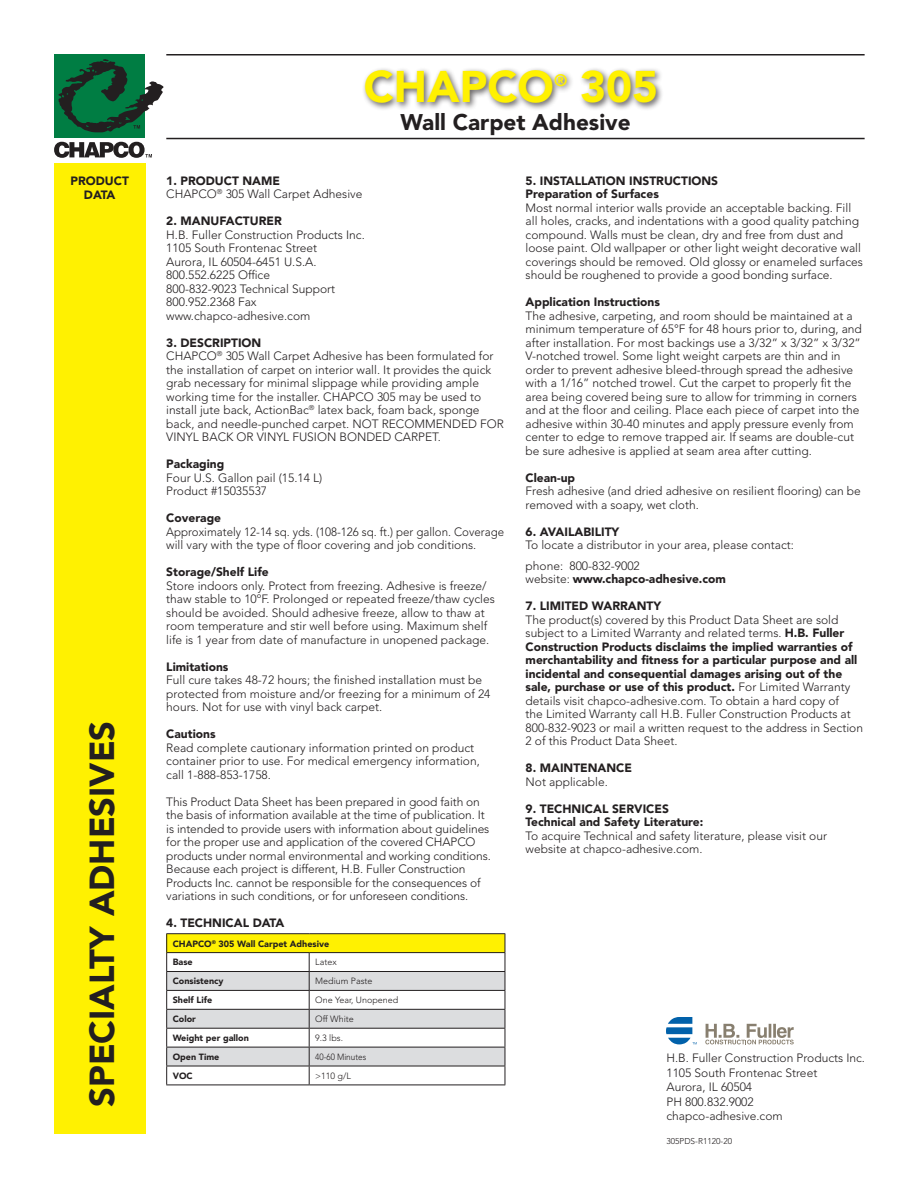
<style>
.page{position:relative;width:918px;height:1188px;background:#fff}
.page>*{position:absolute;margin:0;border:0;box-sizing:border-box;transform-origin:0 0}
.t1{font:900 43.95px "Avenir LT Std";color:#fff101}
.t2{font:900 34.5px "Avenir LT Std";color:#231f20}
.t3{font:900 22.5px "Avenir LT Std";color:#231f20}
.t4{font:900 16.5px "Avenir LT Std";color:#fff101}
.t5{font:300 12px/13.5px "Avenir LT Std";color:#231f20}
.t6{font:900 12px "Avenir LT Std";color:#231f20}
.t7{font:300 12px/13.5px "Avenir LT Std";color:#231f20;scale:.96 1}
.t8{font:900 9px "Avenir LT Std";color:#231f20}
.t9{font:300 9px "Avenir LT Std";color:#231f20}
.t10{font:300 9px "Avenir LT Std";color:#231f20;scale:.91 1}
.t11{font:300 8.4px "Avenir LT Std";color:#231f20}
.s1{font-weight:300}
.s2{font-weight:900}
</style>
<div class="page">
<hr style="left:166px;top:933px;width:143px;height:1px;background:#231f20">
<hr style="left:309px;top:933px;width:196px;height:1px;background:#231f20">
<svg style="left:166px;top:934px;width:340px;height:151px"></svg>
<hr style="left:166px;top:1085px;width:143px;height:1px;background:#231f20">
<hr style="left:309px;top:1085px;width:196px;height:1px;background:#231f20">
<div style="left:54px;top:163px;width:91px;height:971px;background:#fff101"></div>
<hr style="left:166px;top:138px;width:699px;height:1px;background:#231f20">
<hr style="left:166px;top:54px;width:699px;height:2px;background:#231f20">
<div style="left:362px;top:67px;width:302px;height:44px;background:#231f20;opacity:.7"></div>
<svg style="left:705px;top:1024px;width:89px;height:20px"></svg>
<svg style="left:666px;top:1017px;width:31px;height:27px"></svg>
<div style="left:54px;top:54px;width:90px;height:84px;background:#007d43"></div>
<svg style="left:58px;top:59px;width:105px;height:74px"></svg>
<svg style="left:54px;top:142px;width:98px;height:16px"></svg>
<p class="t6" style="left:71px;top:173px;width:60px">PRODUCT</p>
<p class="t6" style="left:84px;top:188px;width:33px">DATA</p>
<p class="t2" style="left:81px;top:1107px;width:387px;rotate:-90deg">SPECIALTY ADHESIVES</p>
<p class="t1" style="left:364px;top:60px;width:192px">CHAPCO</p>
<p class="t4" style="left:554px;top:70px;width:15px">®</p>
<p class="t1" style="left:580px;top:60px;width:80px">305</p>
<p class="t3" style="left:401px;top:108px;width:232px">Wall Carpet Adhesive</p>
<p class="t6" style="left:166px;top:173px;width:115px">1. PRODUCT NAME</p>
<p class="t5" style="left:166px;top:187px;width:198px">CHAPCO<sup>®</sup> 305 Wall Carpet Adhesive</p>
<p class="t6" style="left:166px;top:214px;width:117px">2. MANUFACTURER</p>
<p class="t5" style="left:166px;top:228px;width:200px">H.B. Fuller Construction Products Inc.</p>
<p class="t5" style="left:166px;top:241px;width:152px">1105 South Frontenac Street</p>
<p class="t5" style="left:166px;top:255px;width:152px">Aurora, IL 60504-6451 U.S.A.</p>
<p class="t5" style="left:166px;top:268px;width:105px">800.552.6225 Office</p>
<p class="t5" style="left:166px;top:282px;width:170px">800-832-9023 Technical Support</p>
<p class="t5" style="left:166px;top:295px;width:92px">800.952.2368 Fax</p>
<p class="t5" style="left:166px;top:309px;width:146px">www.chapco-adhesive.com</p>
<p class="t6" style="left:166px;top:335px;width:97px">3. DESCRIPTION</p>
<p class="t5" style="left:166px;top:349px;width:339px">CHAPCO<sup>®</sup> 305 Wall Carpet Adhesive has been formulated for the installation of carpet on interior wall. It provides the quick grab necessary for minimal slippage while providing ample working time for the installer. CHAPCO 305 may be used to install jute back, ActionBac<sup>®</sup> latex back, foam back, sponge back, and needle-punched carpet. NOT RECOMMENDED FOR VINYL BACK OR VINYL FUSION BONDED CARPET.</p>
<p class="t6" style="left:166px;top:457px;width:60px">Packaging</p>
<p class="t5" style="left:166px;top:471px;width:157px">Four U.S. Gallon pail (15.14 L)</p>
<p class="t5" style="left:166px;top:484px;width:102px">Product #15035537</p>
<p class="t6" style="left:166px;top:511px;width:56px">Coverage</p>
<p class="t7" style="left:166px;top:525px;width:353px">Approximately 12-14 sq. yds. (108-126 sq. ft.) per gallon. Coverage will vary with the type of floor covering and job conditions.</p>
<p class="t6" style="left:166px;top:565px;width:104px">Storage/Shelf Life</p>
<p class="t5" style="left:166px;top:579px;width:330px">Store indoors only. Protect from freezing. Adhesive is freeze/ thaw stable to 10ºF. Prolonged or repeated freeze/thaw cycles should be avoided. Should adhesive freeze, allow to thaw at room temperature and stir well before using. Maximum shelf life is 1 year from date of manufacture in unopened package.</p>
<p class="t6" style="left:166px;top:659px;width:64px">Limitations</p>
<p class="t5" style="left:166px;top:673px;width:326px">Full cure takes 48-72 hours; the finished installation must be protected from moisture and/or freezing for a minimum of 24 hours. Not for use with vinyl back carpet.</p>
<p class="t6" style="left:166px;top:727px;width:51px">Cautions</p>
<p class="t5" style="left:166px;top:741px;width:315px">Read complete cautionary information printed on product container prior to use. For medical emergency information, call 1-888-853-1758.</p>
<p class="t5" style="left:166px;top:795px;width:326px">This Product Data Sheet has been prepared in good faith on the basis of information available at the time of publication. It is intended to provide users with information about guidelines for the proper use and application of the covered CHAPCO products under normal environmental and working conditions.<br>Because each project is different, H.B. Fuller Construction Products Inc. cannot be responsible for the consequences of variations in such conditions, or for unforeseen conditions.</p>
<p class="t6" style="left:166px;top:916px;width:119px">4. TECHNICAL DATA</p>
<p class="t8" style="left:173px;top:938px;width:158px">CHAPCO<sup>®</sup> 305 Wall Carpet Adhesive</p>
<p class="t8" style="left:173px;top:957px;width:21px">Base</p>
<p class="t9" style="left:315px;top:957px;width:23px">Latex</p>
<p class="t8" style="left:173px;top:976px;width:52px">Consistency</p>
<p class="t9" style="left:315px;top:976px;width:59px">Medium Paste</p>
<p class="t8" style="left:173px;top:995px;width:41px">Shelf Life</p>
<p class="t9" style="left:315px;top:995px;width:85px">One Year, Unopened</p>
<p class="t8" style="left:173px;top:1014px;width:25px">Color</p>
<p class="t9" style="left:315px;top:1014px;width:40px">Off White</p>
<p class="t8" style="left:173px;top:1032px;width:78px">Weight per gallon</p>
<p class="t9" style="left:315px;top:1033px;width:29px">9.3 lbs.</p>
<p class="t8" style="left:173px;top:1051px;width:48px">Open Time</p>
<p class="t10" style="left:315px;top:1052px;width:58px">40-60 Minutes</p>
<p class="t8" style="left:173px;top:1070px;width:21px">VOC</p>
<p class="t9" style="left:315px;top:1070px;width:37px">&gt;110 g/L</p>
<p class="t6" style="left:526px;top:173px;width:194px">5. INSTALLATION INSTRUCTIONS</p>
<p class="t6" style="left:526px;top:187px;width:135px">Preparation of Surfaces</p>
<p class="t5" style="left:526px;top:201px;width:339px">Most normal interior walls provide an acceptable backing. Fill all holes, cracks, and indentations with a good quality patching compound. Walls must be clean, dry and free from dust and loose paint. Old wallpaper or other light weight decorative wall coverings should be removed. Old glossy or enameled surfaces should be roughened to provide a good bonding surface.</p>
<p class="t6" style="left:526px;top:295px;width:136px">Application Instructions</p>
<p class="t5" style="left:526px;top:309px;width:338px">The adhesive, carpeting, and room should be maintained at a minimum temperature of 65°F for 48 hours prior to, during, and after installation. For most backings use a 3/32” x 3/32” x 3/32” V-notched trowel. Some light weight carpets are thin and in order to prevent adhesive bleed-through spread the adhesive with a 1/16” notched trowel. Cut the carpet to properly fit the area being covered being sure to allow for trimming in corners and at the floor and ceiling. Place each piece of carpet into the adhesive within 30-40 minutes and apply pressure evenly from center to edge to remove trapped air. If seams are double-cut be sure adhesive is applied at seam area after cutting.</p>
<p class="t6" style="left:526px;top:470px;width:51px">Clean-up</p>
<p class="t5" style="left:526px;top:484px;width:337px">Fresh adhesive (and dried adhesive on resilient flooring) can be removed with a soapy, wet cloth.</p>
<p class="t6" style="left:526px;top:524px;width:95px">6. AVAILABILITY</p>
<p class="t5" style="left:526px;top:538px;width:270px">To locate a distributor in your area, please contact:</p>
<p class="t5" style="left:526px;top:559px;width:116px">phone: 800-832-9002</p>
<p class="t6" style="left:526px;top:572px;width:202px"><span class="s1">website:</span> www.chapco-adhesive.com</p>
<p class="t6" style="left:526px;top:599px;width:137px">7. LIMITED WARRANTY</p>
<p class="t5" style="left:526px;top:613px;width:339px">The product(s) covered by this Product Data Sheet are sold subject to a Limited Warranty and related terms. <span class="s2">H.B. Fuller Construction Products disclaims the implied warranties of merchantability and fitness for a particular purpose and all incidental and consequential damages arising out of the sale, purchase or use of this product.</span> For Limited Warranty details visit chapco-adhesive.com. To obtain a hard copy of<br>the Limited Warranty call H.B. Fuller Construction Products at 800-832-9023 or mail a written request to the address in Section 2 of this Product Data Sheet.</p>
<p class="t6" style="left:526px;top:761px;width:108px">8. MAINTENANCE</p>
<p class="t5" style="left:526px;top:775px;width:84px">Not applicable.</p>
<p class="t6" style="left:526px;top:801px;width:145px">9. TECHNICAL SERVICES</p>
<p class="t6" style="left:526px;top:815px;width:179px">Technical and Safety Literature:</p>
<p class="t5" style="left:526px;top:829px;width:303px">To acquire Technical and safety literature, please visit our website at chapco-adhesive.com.</p>
<p class="t5" style="left:667px;top:1052px;width:200px">H.B. Fuller Construction Products Inc.</p>
<p class="t5" style="left:667px;top:1066px;width:152px">1105 South Frontenac Street</p>
<p class="t5" style="left:667px;top:1080px;width:87px">Aurora, IL 60504</p>
<p class="t5" style="left:667px;top:1095px;width:89px">PH 800.832.9002</p>
<p class="t5" style="left:667px;top:1109px;width:118px">chapco-adhesive.com</p>
<p class="t11" style="left:667px;top:1137px;width:67px">305PDS-R1120-20</p>
</div>
